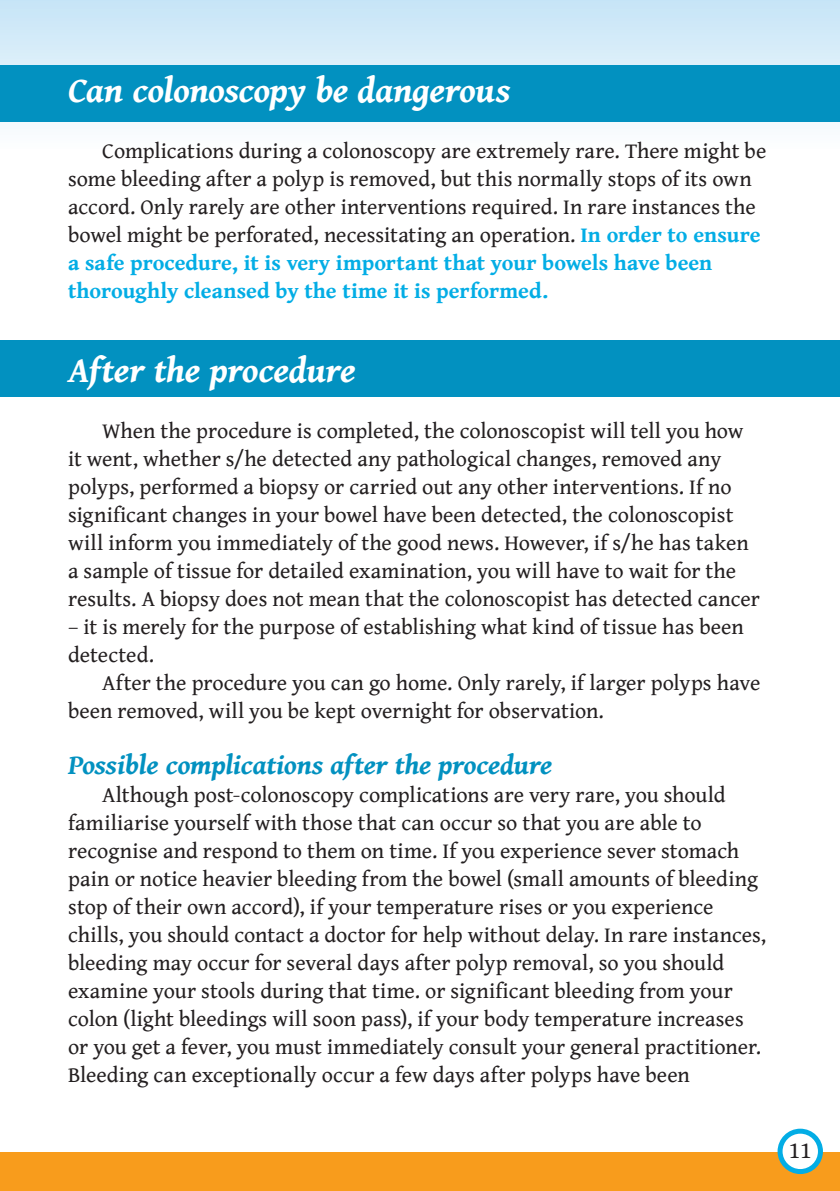
<style>
.page{position:relative;width:840px;height:1191px;background:#fff}
.page>*{position:absolute;margin:0;border:0;box-sizing:border-box;transform-origin:0 0}
.naslov{font:italic 700 36px "Gentium Book Basic";letter-spacing:-.01em;color:#fff}
.naslov-nastevanje{font:italic 700 28px "Gentium Book Basic";letter-spacing:-.005em;color:#0291c0}
.t1{font:24px "Gentium Book Basic";color:#231f20}
.TXT{font:22px/28px "Gentium Book Basic";color:#231f20}
.s1{font-weight:700;color:#03ade5}
</style>
<div class="page">
<div style="left:0;top:1152px;width:839px;height:39px;background:#f89c1c"></div>
<svg style="left:777px;top:1128px;width:45px;height:46px"></svg>
<div style="left:782px;top:1133px;width:35px;height:36px;background:#fff;border-radius:50%"></div>
<svg style="left:0;top:0;width:839px;height:126px;background:#d3eaf8"></svg>
<div style="left:0;top:340px;width:839px;height:57px;background:#0291c0"></div>
<div style="left:0;top:65px;width:839px;height:57px;background:#0291c0"></div>
<p class="naslov" style="left:68px;top:63px;width:443px">Can colonoscopy be dangerous</p>
<p class="TXT" style="left:68px;top:136px;width:699px;text-indent:34px">Complications during a colonoscopy are extremely rare. There might be some bleeding after a polyp is removed, but this normally stops of its own accord. Only rarely are other interventions required. In rare instances the bowel might be perforated, necessitating an operation. <span class="s1">In order to ensure a safe procedure, it is very important that your bowels have been thoroughly cleansed by the time it is performed.</span></p>
<p class="naslov" style="left:68px;top:343px;width:289px">After the procedure</p>
<p class="TXT" style="left:68px;top:416px;width:692px;text-indent:34px">When the procedure is completed, the colonoscopist will tell you how it went, whether s/he detected any pathological changes, removed any polyps, performed a biopsy or carried out any other interventions. If no significant changes in your bowel have been detected, the colonoscopist will inform you immediately of the good news. However, if s/he has taken a sample of tissue for detailed examination, you will have to wait for the results. A biopsy does not mean that the colonoscopist has detected cancer</p>
<p class="TXT" style="left:68px;top:612px;width:677px">– it is merely for the purpose of establishing what kind of tissue has been detected.</p>
<p class="TXT" style="left:68px;top:668px;width:693px;text-indent:34px">After the procedure you can go home. Only rarely, if larger polyps have been removed, will you be kept overnight for observation.</p>
<p class="naslov-nastevanje" style="left:68px;top:743px;width:485px">Possible complications after the procedure</p>
<p class="TXT" style="left:68px;top:780px;width:699px;text-indent:34px">Although post-colonoscopy complications are very rare, you should familiarise yourself with those that can occur so that you are able to recognise and respond to them on time. If you experience sever stomach pain or notice heavier bleeding from the bowel (small amounts of bleeding stop of their own accord), if your temperature rises or you experience chills, you should contact a doctor for help without delay. In rare instances, bleeding may occur for several days after polyp removal, so you should examine your stools during that time. or significant bleeding from your colon (light bleedings will soon pass), if your body temperature increases or you get a fever, you must immediately consult your general practitioner.<br>Bleeding can exceptionally occur a few days after polyps have been</p>
<p class="t1" style="left:788px;top:1132px;width:25px">11</p>
</div>
